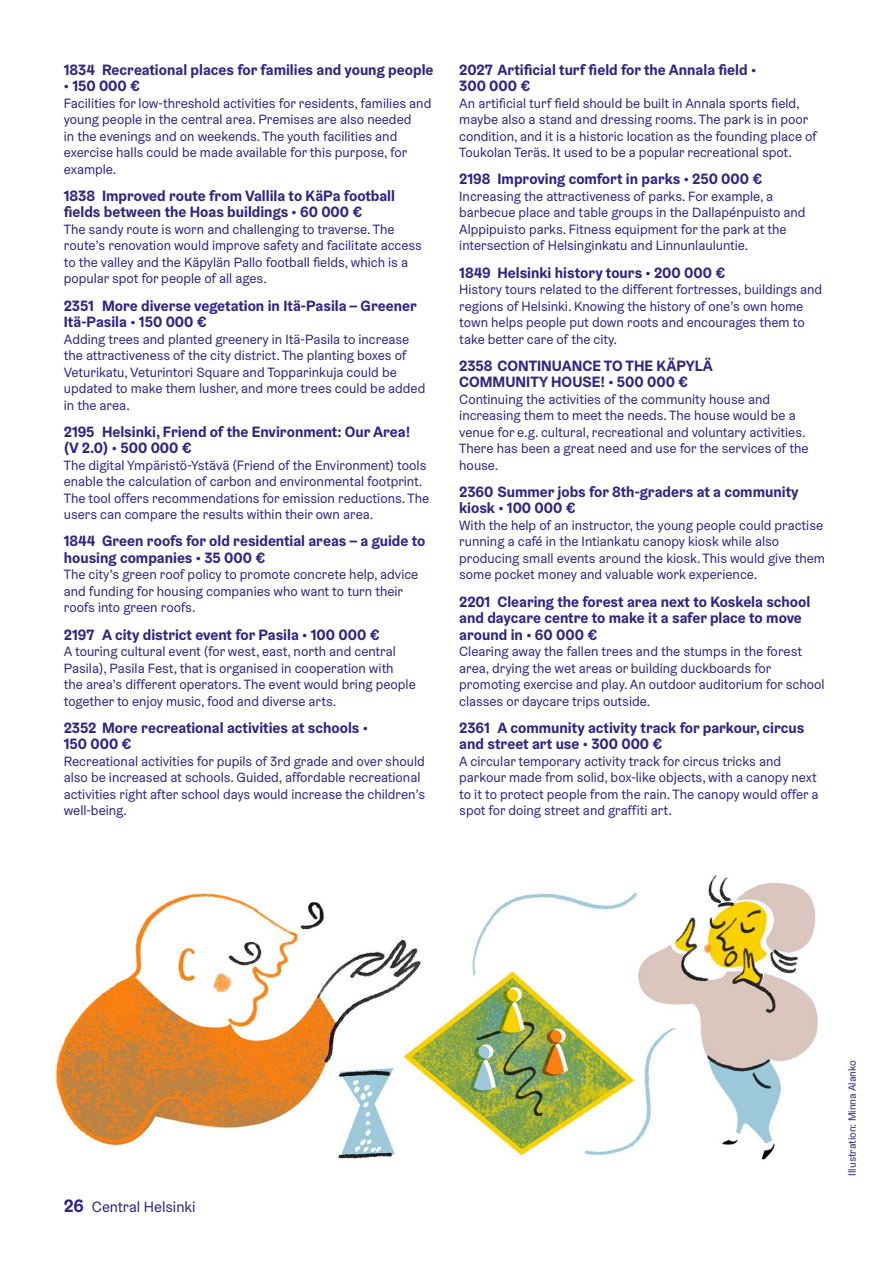
<style>
.page{position:relative;width:893px;height:1263px;background:#fff}
.page>*{position:absolute;margin:0;border:0;box-sizing:border-box;transform-origin:0 0}
.P_leipis_Bold_10_pt_EN{font:700 15px/16.5px "Helsinki Grotesk";color:#312783}
.t1{font:15px "Helsinki Grotesk";color:#312783}
.P_leipis_9_pt_EN{font:13.5px/16.5px "Helsinki Grotesk";color:#312783}
.t2{font:10.5px "Helsinki Grotesk";color:#312783}
.s1{font-weight:700;font-size:18px}
</style>
<div class="page">
<img style="left:54px;top:875px;width:764px;height:285px">
<p class="P_leipis_Bold_10_pt_EN" style="left:64px;top:61px;width:371px">1834 Recreational places for families and young people</p>
<p class="P_leipis_Bold_10_pt_EN" style="left:64px;top:78px;width:78px">• 150 000 €</p>
<p class="P_leipis_9_pt_EN" style="left:64px;top:95px;width:369px">Facilities for low-threshold activities for residents, families and young people in the central area. Premises are also needed<br>in the evenings and on weekends. The youth facilities and exercise halls could be made available for this purpose, for example.</p>
<p class="P_leipis_Bold_10_pt_EN" style="left:64px;top:187px;width:333px">1838 Improved route from Vallila to KäPa football fields between the Hoas buildings • 60 000 €</p>
<p class="P_leipis_9_pt_EN" style="left:64px;top:221px;width:360px">The sandy route is worn and challenging to traverse. The route’s renovation would improve safety and facilitate access to the valley and the Käpylän Pallo football fields, which is a popular spot for people of all ages.</p>
<p class="P_leipis_Bold_10_pt_EN" style="left:64px;top:297px;width:354px">2351 More diverse vegetation in Itä-Pasila – Greener<br>Itä-Pasila • 150 000 €</p>
<p class="P_leipis_9_pt_EN" style="left:64px;top:330px;width:363px">Adding trees and planted greenery in Itä-Pasila to increase the attractiveness of the city district. The planting boxes of Veturikatu, Veturintori Square and Topparinkuja could be updated to make them lusher, and more trees could be added in the area.</p>
<p class="P_leipis_Bold_10_pt_EN" style="left:64px;top:423px;width:348px">2195 Helsinki, Friend of the Environment: Our Area! (V 2.0) • 500 000 €</p>
<p class="P_leipis_9_pt_EN" style="left:64px;top:457px;width:367px">The digital Ympäristö-Ystävä (Friend of the Environment) tools enable the calculation of carbon and environmental footprint.<br>The tool offers recommendations for emission reductions. The users can compare the results within their own area.</p>
<p class="P_leipis_Bold_10_pt_EN" style="left:64px;top:533px;width:363px">1844 Green roofs for old residential areas – a guide to housing companies • 35 000 €</p>
<p class="P_leipis_9_pt_EN" style="left:64px;top:566px;width:356px">The city’s green roof policy to promote concrete help, advice and funding for housing companies who want to turn their roofs into green roofs.</p>
<p class="P_leipis_Bold_10_pt_EN" style="left:64px;top:626px;width:317px">2197 A city district event for Pasila • 100 000 €</p>
<p class="P_leipis_9_pt_EN" style="left:64px;top:643px;width:353px">A touring cultural event (for west, east, north and central Pasila), Pasila Fest, that is organised in cooperation with the area’s different operators. The event would bring people together to enjoy music, food and diverse arts.</p>
<p class="P_leipis_Bold_10_pt_EN" style="left:64px;top:719px;width:306px">2352 More recreational activities at schools •<br>150 000 €</p>
<p class="P_leipis_9_pt_EN" style="left:64px;top:752px;width:363px">Recreational activities for pupils of 3rd grade and over should also be increased at schools. Guided, affordable recreational activities right after school days would increase the children’s well-being.</p>
<p class="P_leipis_Bold_10_pt_EN" style="left:459px;top:61px;width:298px">2027 Artificial turf field for the Annala field •<br>300 000 €</p>
<p class="P_leipis_9_pt_EN" style="left:459px;top:95px;width:359px">An artificial turf field should be built in Annala sports field, maybe also a stand and dressing rooms. The park is in poor condition, and it is a historic location as the founding place of Toukolan Teräs. It used to be a popular recreational spot.</p>
<p class="P_leipis_Bold_10_pt_EN" style="left:459px;top:171px;width:304px">2198 Improving comfort in parks • 250 000 €</p>
<p class="P_leipis_9_pt_EN" style="left:459px;top:188px;width:348px">Increasing the attractiveness of parks. For example, a barbecue place and table groups in the Dallapénpuisto and Alppipuisto parks. Fitness equipment for the park at the intersection of Helsinginkatu and Linnunlauluntie.</p>
<p class="P_leipis_Bold_10_pt_EN" style="left:459px;top:264px;width:267px">1849 Helsinki history tours • 200 000 €</p>
<p class="P_leipis_9_pt_EN" style="left:459px;top:281px;width:364px">History tours related to the different fortresses, buildings and regions of Helsinki. Knowing the history of one’s own home town helps people put down roots and encourages them to take better care of the city.</p>
<p class="P_leipis_Bold_10_pt_EN" style="left:459px;top:357px;width:255px">2358 CONTINUANCE TO THE KÄPYLÄ<br>COMMUNITY HOUSE! • 500 000 €</p>
<p class="P_leipis_9_pt_EN" style="left:459px;top:391px;width:351px">Continuing the activities of the community house and increasing them to meet the needs. The house would be a venue for e.g. cultural, recreational and voluntary activities.<br>There has been a great need and use for the services of the house.</p>
<p class="P_leipis_Bold_10_pt_EN" style="left:459px;top:483px;width:341px">2360 Summer jobs for 8th-graders at a community kiosk • 100 000 €</p>
<p class="P_leipis_9_pt_EN" style="left:459px;top:517px;width:367px">With the help of an instructor, the young people could practise running a café in the Intiankatu canopy kiosk while also producing small events around the kiosk. This would give them some pocket money and valuable work experience.</p>
<p class="P_leipis_Bold_10_pt_EN" style="left:459px;top:593px;width:353px">2201 Clearing the forest area next to Koskela school and daycare centre to make it a safer place to move around in • 60 000 €</p>
<p class="P_leipis_9_pt_EN" style="left:459px;top:643px;width:367px">Clearing away the fallen trees and the stumps in the forest area, drying the wet areas or building duckboards for promoting exercise and play. An outdoor auditorium for school classes or daycare trips outside.</p>
<p class="P_leipis_Bold_10_pt_EN" style="left:459px;top:719px;width:347px">2361 A community activity track for parkour, circus and street art use • 300 000 €</p>
<p class="P_leipis_9_pt_EN" style="left:459px;top:752px;width:361px">A circular temporary activity track for circus tricks and parkour made from solid, box-like objects, with a canopy next to it to protect people from the rain. The canopy would offer a spot for doing street and graffiti art.</p>
<p class="t1" style="left:64px;top:1198px;width:133px"><span class="s1">26</span> Central Helsinki</p>
<p class="t2" style="left:846px;top:1175px;width:117px;rotate:-90deg">Illustration: Minna Alanko</p>
</div>
